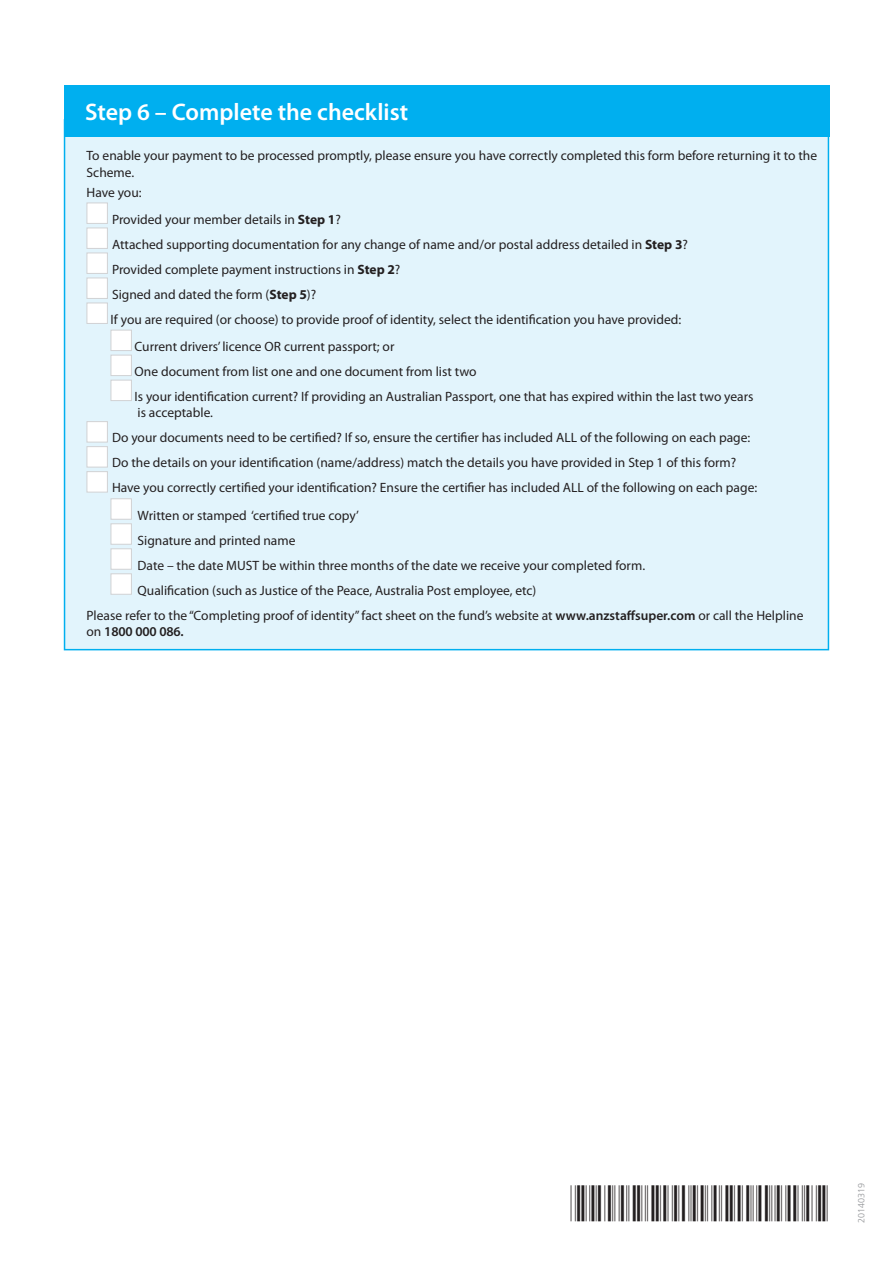
<style>
.page{position:relative;width:893px;height:1263px;background:#fff}
.page>*{position:absolute;margin:0;border:0;box-sizing:border-box;transform-origin:0 0}
.BARCODE{font:36px "C39 P24 Dm Tt";letter-spacing:.035em;color:#231f20}
.STEP_HEADING{font:600 24px "Myriad Pro";color:#fff}
.FIN_IN-BOXES___TEXT{font:13.5px/16.5px "Myriad Pro";color:#231f20}
.FILL_IN-BODY{font:13.5px/16.5px "Myriad Pro";color:#231f20}
.t1{font:300 9px "Frutiger";color:#939598}
.s1{font-weight:700}
.s2{font-weight:600}
</style>
<div class="page">
<div style="left:65px;top:120px;width:763px;height:530px;background:#e2f4fc"></div>
<div style="left:87px;top:203px;width:21px;height:21px;background:#fff;border:1px solid #d1d2d4"></div>
<div style="left:87px;top:228px;width:21px;height:21px;background:#fff;border:1px solid #d1d2d4"></div>
<div style="left:87px;top:253px;width:21px;height:21px;background:#fff;border:1px solid #d1d2d4"></div>
<div style="left:87px;top:278px;width:21px;height:21px;background:#fff;border:1px solid #d1d2d4"></div>
<div style="left:87px;top:303px;width:21px;height:21px;background:#fff;border:1px solid #d1d2d4"></div>
<div style="left:111px;top:330px;width:21px;height:21px;background:#fff;border:1px solid #d1d2d4"></div>
<div style="left:111px;top:355px;width:21px;height:21px;background:#fff;border:1px solid #d1d2d4"></div>
<div style="left:111px;top:380px;width:21px;height:21px;background:#fff;border:1px solid #d1d2d4"></div>
<div style="left:87px;top:421px;width:21px;height:21px;background:#fff;border:1px solid #d1d2d4"></div>
<div style="left:87px;top:446px;width:21px;height:21px;background:#fff;border:1px solid #d1d2d4"></div>
<div style="left:87px;top:471px;width:21px;height:21px;background:#fff;border:1px solid #d1d2d4"></div>
<div style="left:111px;top:498px;width:21px;height:22px;background:#fff;border:1px solid #d1d2d4"></div>
<div style="left:111px;top:523px;width:21px;height:22px;background:#fff;border:1px solid #d1d2d4"></div>
<div style="left:111px;top:548px;width:21px;height:22px;background:#fff;border:1px solid #d1d2d4"></div>
<div style="left:111px;top:573px;width:21px;height:22px;background:#fff;border:1px solid #d1d2d4"></div>
<div style="left:64px;top:86px;width:765px;height:51px;background:#00afef"></div>
<p class="STEP_HEADING" style="left:85px;top:97px;width:325px">Step 6 – Complete the checklist</p>
<p class="FILL_IN-BODY" style="left:87px;top:147px;width:732px">To enable your payment to be processed promptly, please ensure you have correctly completed this form before returning it to the<br>Scheme.</p>
<p class="FILL_IN-BODY" style="left:87px;top:184px;width:57px">Have you:</p>
<p class="FIN_IN-BOXES___TEXT" style="left:112px;top:211px;width:230px">Provided your member details in <span class="s1">Step 1</span>?</p>
<p class="FIN_IN-BOXES___TEXT" style="left:112px;top:236px;width:577px">Attached supporting documentation for any change of name and/or postal address detailed in <span class="s1">Step 3</span>?</p>
<p class="FIN_IN-BOXES___TEXT" style="left:112px;top:261px;width:290px">Provided complete payment instructions in <span class="s1">Step 2</span>?</p>
<p class="FIN_IN-BOXES___TEXT" style="left:112px;top:286px;width:206px">Signed and dated the form (<span class="s1">Step 5</span>)?</p>
<p class="FIN_IN-BOXES___TEXT" style="left:111px;top:311px;width:572px">If you are required (or choose) to provide proof of identity, select the identification you have provided:</p>
<p class="FIN_IN-BOXES___TEXT" style="left:135px;top:338px;width:261px">Current drivers’ licence OR current passport; or</p>
<p class="FIN_IN-BOXES___TEXT" style="left:135px;top:363px;width:343px">One document from list one and one document from list two</p>
<p class="FIN_IN-BOXES___TEXT" style="left:135px;top:388px;width:620px">Is your identification current? If providing an Australian Passport, one that has expired within the last two years is acceptable.</p>
<p class="FIN_IN-BOXES___TEXT" style="left:112px;top:429px;width:640px">Do your documents need to be certified? If so, ensure the certifier has included ALL of the following on each page:</p>
<p class="FIN_IN-BOXES___TEXT" style="left:112px;top:454px;width:626px">Do the details on your identification (name/address) match the details you have provided in Step 1 of this form?</p>
<p class="FIN_IN-BOXES___TEXT" style="left:112px;top:479px;width:647px">Have you correctly certified your identification? Ensure the certifier has included ALL of the following on each page:</p>
<p class="FIN_IN-BOXES___TEXT" style="left:138px;top:507px;width:223px">Written or stamped ‘certified true copy’</p>
<p class="FIN_IN-BOXES___TEXT" style="left:138px;top:532px;width:159px">Signature and printed name</p>
<p class="FIN_IN-BOXES___TEXT" style="left:138px;top:557px;width:509px">Date – the date MUST be within three months of the date we receive your completed form.</p>
<p class="FIN_IN-BOXES___TEXT" style="left:138px;top:582px;width:400px">Qualification (such as Justice of the Peace, Australia Post employee, etc)</p>
<p class="FIN_IN-BOXES___TEXT" style="left:87px;top:607px;width:718px">Please refer to the “Completing proof of identity” fact sheet on the fund’s website at <span class="s2">www.anzstaffsuper.com</span> or call the Helpline on <span class="s2">1800 000 086.</span></p>
<p class="BARCODE" style="left:571px;top:1185px;width:260px">*SA008.A056B1*</p>
<p class="t1" style="left:856px;top:1222px;width:42px;rotate:-90deg">20140319</p>
</div>
